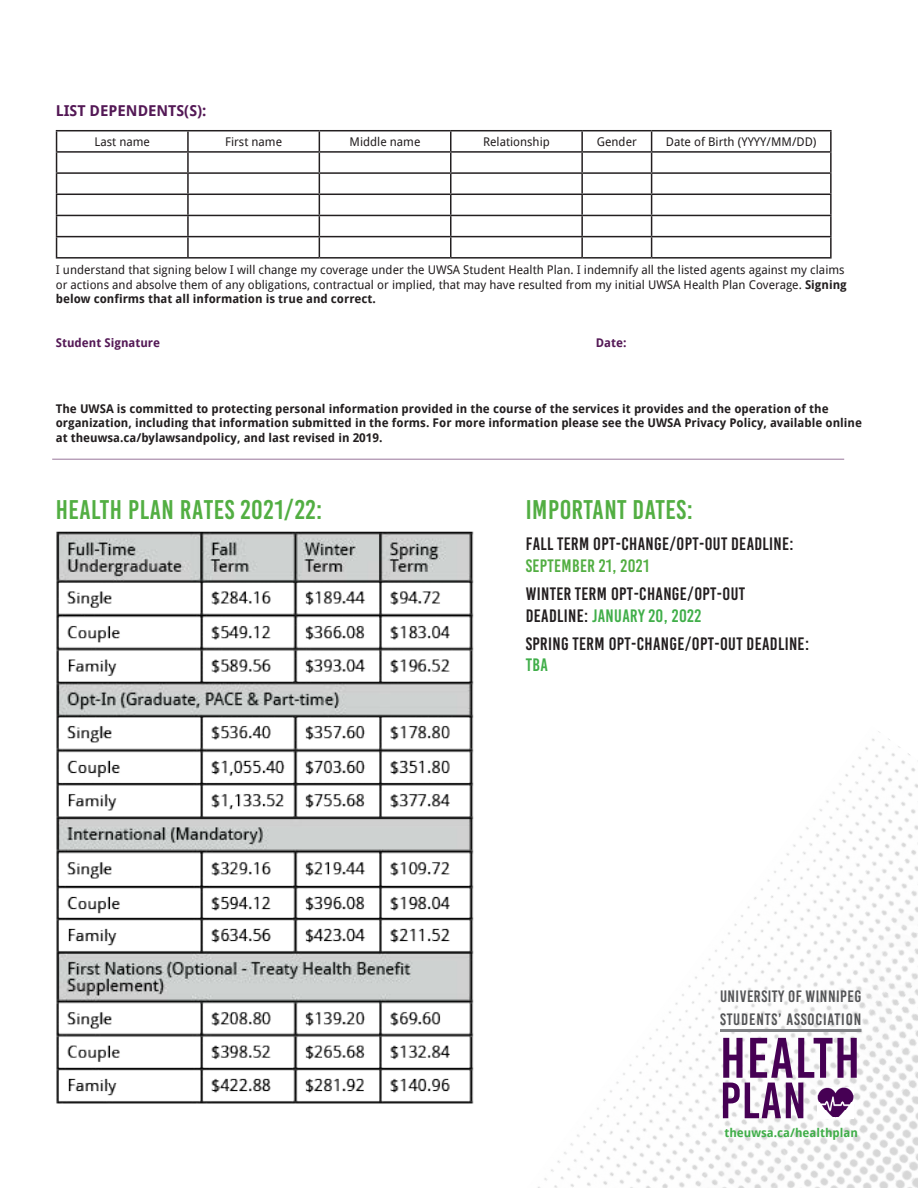
<style>
.page{position:relative;width:918px;height:1188px;background:#fff}
.page>*{position:absolute;margin:0;border:0;box-sizing:border-box;transform-origin:0 0}
.t1{font:57px "Bebas Kai";letter-spacing:.02em;color:#460054}
.t2{font:51px "Bebas Kai";color:#460054}
.t3{font:27px "Bebas Kai";letter-spacing:.02em;color:#52ae42}
.t4{font:18px/21.6px "Bebas Kai";letter-spacing:.02em;color:#231f20}
.t5{font:16.5px/22.5px "Bebas Kai";letter-spacing:.03em;color:#545557}
.t6{font:700 15px "Droid Sans";color:#541956}
.t7{font:12px/14.4px "Droid Sans";color:#231f20}
.t8{font:700 12px/14.4px "Droid Sans";color:#231f20}
.t9{font:700 12px "Droid Sans";color:#541956}
.t10{font:700 12px "Droid Sans";color:#40ae49}
.s1{font-weight:700}
.s2{color:#52ae42}
.s3{color:#40ae49}
</style>
<div class="page">
<hr style="left:56px;top:130px;width:132px;height:1px;background:#231f20">
<hr style="left:188px;top:130px;width:131px;height:1px;background:#231f20">
<hr style="left:187px;top:131px;width:2px;height:20px;background:#231f20">
<hr style="left:319px;top:130px;width:132px;height:1px;background:#231f20">
<hr style="left:451px;top:130px;width:131px;height:1px;background:#231f20">
<hr style="left:450px;top:131px;width:2px;height:20px;background:#231f20">
<hr style="left:582px;top:130px;width:70px;height:1px;background:#231f20">
<hr style="left:581px;top:131px;width:2px;height:20px;background:#231f20">
<hr style="left:652px;top:130px;width:180px;height:1px;background:#231f20">
<hr style="left:830px;top:131px;width:2px;height:20px;background:#231f20">
<hr style="left:56px;top:151px;width:132px;height:2px;background:#231f20">
<hr style="left:188px;top:151px;width:131px;height:2px;background:#231f20">
<svg style="left:187px;top:153px;width:2px;height:19px"></svg>
<hr style="left:319px;top:151px;width:132px;height:2px;background:#231f20">
<hr style="left:451px;top:151px;width:131px;height:2px;background:#231f20">
<svg style="left:450px;top:153px;width:2px;height:19px"></svg>
<hr style="left:582px;top:151px;width:70px;height:2px;background:#231f20">
<svg style="left:581px;top:153px;width:2px;height:19px"></svg>
<hr style="left:652px;top:151px;width:180px;height:2px;background:#231f20">
<svg style="left:830px;top:153px;width:2px;height:19px"></svg>
<hr style="left:56px;top:172px;width:132px;height:2px;background:#231f20">
<hr style="left:188px;top:172px;width:131px;height:2px;background:#231f20">
<hr style="left:187px;top:174px;width:2px;height:20px;background:#231f20">
<hr style="left:319px;top:172px;width:132px;height:2px;background:#231f20">
<hr style="left:451px;top:172px;width:131px;height:2px;background:#231f20">
<hr style="left:450px;top:174px;width:2px;height:20px;background:#231f20">
<hr style="left:582px;top:172px;width:70px;height:2px;background:#231f20">
<hr style="left:581px;top:174px;width:2px;height:20px;background:#231f20">
<hr style="left:652px;top:172px;width:180px;height:2px;background:#231f20">
<hr style="left:830px;top:174px;width:2px;height:20px;background:#231f20">
<hr style="left:56px;top:194px;width:132px;height:1px;background:#231f20">
<hr style="left:188px;top:194px;width:131px;height:1px;background:#231f20">
<hr style="left:187px;top:195px;width:2px;height:20px;background:#231f20">
<hr style="left:319px;top:194px;width:132px;height:1px;background:#231f20">
<hr style="left:451px;top:194px;width:131px;height:1px;background:#231f20">
<hr style="left:450px;top:195px;width:2px;height:20px;background:#231f20">
<hr style="left:582px;top:194px;width:70px;height:1px;background:#231f20">
<hr style="left:581px;top:195px;width:2px;height:20px;background:#231f20">
<hr style="left:652px;top:194px;width:180px;height:1px;background:#231f20">
<hr style="left:830px;top:195px;width:2px;height:20px;background:#231f20">
<hr style="left:56px;top:215px;width:132px;height:1px;background:#231f20">
<hr style="left:188px;top:215px;width:131px;height:1px;background:#231f20">
<hr style="left:187px;top:216px;width:2px;height:20px;background:#231f20">
<hr style="left:319px;top:215px;width:132px;height:1px;background:#231f20">
<hr style="left:451px;top:215px;width:131px;height:1px;background:#231f20">
<hr style="left:450px;top:216px;width:2px;height:20px;background:#231f20">
<hr style="left:582px;top:215px;width:70px;height:1px;background:#231f20">
<hr style="left:581px;top:216px;width:2px;height:20px;background:#231f20">
<hr style="left:652px;top:215px;width:180px;height:1px;background:#231f20">
<hr style="left:830px;top:216px;width:2px;height:20px;background:#231f20">
<hr style="left:56px;top:236px;width:132px;height:1px;background:#231f20">
<svg style="left:56px;top:131px;width:1px;height:126px"></svg>
<hr style="left:188px;top:236px;width:131px;height:1px;background:#231f20">
<hr style="left:187px;top:237px;width:2px;height:20px;background:#231f20">
<hr style="left:319px;top:236px;width:132px;height:1px;background:#231f20">
<svg style="left:319px;top:131px;width:1px;height:126px"></svg>
<hr style="left:451px;top:236px;width:131px;height:1px;background:#231f20">
<hr style="left:450px;top:237px;width:2px;height:20px;background:#231f20">
<hr style="left:582px;top:236px;width:70px;height:1px;background:#231f20">
<hr style="left:581px;top:237px;width:2px;height:20px;background:#231f20">
<hr style="left:652px;top:236px;width:180px;height:1px;background:#231f20">
<svg style="left:651px;top:131px;width:1px;height:126px"></svg>
<hr style="left:830px;top:237px;width:2px;height:20px;background:#231f20">
<hr style="left:56px;top:257px;width:132px;height:2px;background:#231f20">
<hr style="left:188px;top:257px;width:131px;height:2px;background:#231f20">
<hr style="left:319px;top:257px;width:132px;height:2px;background:#231f20">
<hr style="left:451px;top:257px;width:131px;height:2px;background:#231f20">
<hr style="left:582px;top:257px;width:70px;height:2px;background:#231f20">
<hr style="left:652px;top:257px;width:180px;height:2px;background:#231f20">
<hr style="left:52px;top:459px;width:792px;height:1px;background:#541956">
<img style="left:538px;top:731px;width:380px;height:457px">
<img style="left:818px;top:1088px;width:36px;height:31px">
<hr style="left:720px;top:1029px;width:141px;height:3px;background:#808285">
<img style="left:56px;top:531px;width:484px;height:613px">
<p class="t6" style="left:56px;top:100px;width:152px">LIST DEPENDENTS(S):</p>
<p class="t7" style="left:95px;top:134px;width:57px">Last name</p>
<p class="t7" style="left:225px;top:134px;width:58px">First name</p>
<p class="t7" style="left:350px;top:134px;width:72px">Middle name</p>
<p class="t7" style="left:483px;top:134px;width:68px">Relationship</p>
<p class="t7" style="left:597px;top:134px;width:42px">Gender</p>
<p class="t7" style="left:666px;top:134px;width:152px">Date of Birth (YYYY/MM/DD)</p>
<p class="t7" style="left:56px;top:263px;width:793px">I understand that signing below I will change my coverage under the UWSA Student Health Plan. I indemnify all the listed agents against my claims or actions and absolve them of any obligations, contractual or implied, that may have resulted from my initial UWSA Health Plan Coverage. <span class="s1">Signing below confirms that all information is true and correct.</span></p>
<p class="t9" style="left:56px;top:334px;width:106px">Student Signature</p>
<p class="t9" style="left:596px;top:334px;width:32px">Date:</p>
<p class="t8" style="left:56px;top:401px;width:808px">The UWSA is committed to protecting personal information provided in the course of the services it provides and the operation of the organization, including that information submitted in the forms. For more information please see the UWSA Privacy Policy, available online at theuwsa.ca/bylawsandpolicy, and last revised in 2019.</p>
<p class="t3" style="left:56px;top:495px;width:268px">HEALTH PLAN RATES 2021/22:</p>
<p class="t3" style="left:526px;top:495px;width:168px">IMPORTANT DATES:</p>
<p class="t4" style="left:526px;top:534px;width:269px">FALL TERM OPT-CHANGE/OPT-OUT DEADLINE:<br><span class="s2">SEPTEMBER 21, 2021</span></p>
<p class="t4" style="left:526px;top:583px;width:221px">WINTER TERM OPT-CHANGE/OPT-OUT<br>DEADLINE: <span class="s3">JANUARY 20, 2022</span></p>
<p class="t4" style="left:526px;top:634px;width:285px;line-height:20.7px">SPRING TERM OPT-CHANGE/OPT-OUT DEADLINE:<br><span class="s3">TBA</span></p>
<p class="t5" style="left:720px;top:986px;width:143px">UNIVERSITY OF WINNIPEG<br>STUDENTS’ ASSOCIATION</p>
<p class="t1" style="left:720px;top:1027px;width:141px">HEALTH</p>
<p class="t2" style="left:720px;top:1073px;width:88px">PLAN</p>
<p class="t10" style="left:724px;top:1124px;width:135px">theuwsa.ca/healthplan</p>
</div>
